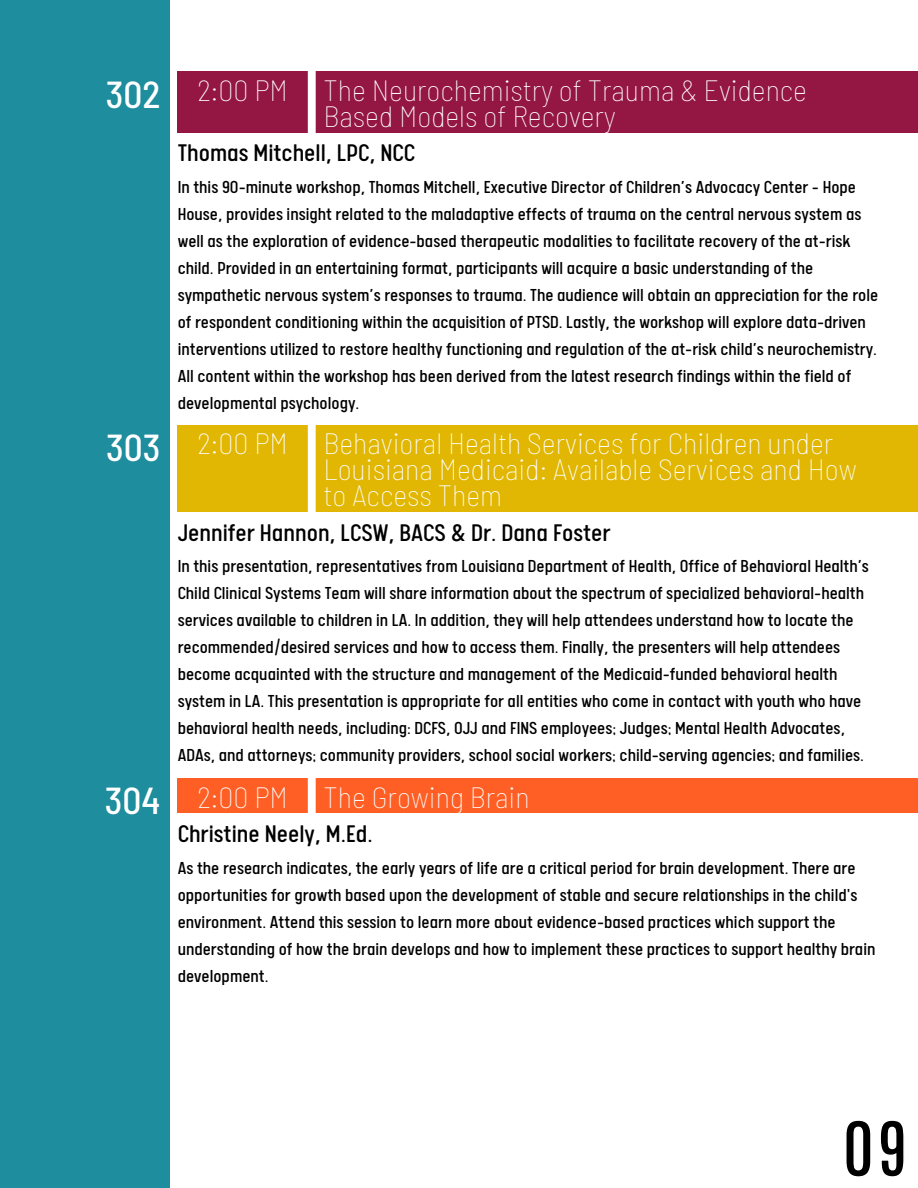
<style>
.page{position:relative;width:918px;height:1188px;background:#fff}
.page>*{position:absolute;margin:0;border:0;box-sizing:border-box;transform-origin:0 0}
.t1{font:700 64.65px "Antonio";color:#000}
.t2{font:100 semi-condensed 30px/25.8px "Barlow";color:#fff}
.t3{font:27px "Calps";color:#000}
.t4{font:19.5px/27px "Calps";color:#000}
.s1{font-weight:500;font-size:37.5px}
</style>
<div class="page">
<div style="left:0;top:72px;width:918px;height:61px;background:#941643"></div>
<div style="left:0;top:425px;width:918px;height:86px;background:#e1b703"></div>
<div style="left:0;top:778px;width:918px;height:35px;background:#ff5f24"></div>
<div style="left:1px;top:0;width:176px;height:1188px;background:#fff"></div>
<div style="left:0;top:0;width:169px;height:1188px;background:#1e8d9e"></div>
<div style="left:308px;top:0;width:8px;height:1188px;background:#fff"></div>
<h2 class="t2" style="left:324px;top:76px;width:485px;text-indent:-218px"><span class="s1">302</span> 2:00 PM The Neurochemistry of Trauma &amp; Evidence<br>Based Models of Recovery</h2>
<h3 class="t3" style="left:178px;top:142px;width:239px">Thomas Mitchell, LPC, NCC</h3>
<p class="t4" style="left:178px;top:176px;width:702px">In this 90-minute workshop, Thomas Mitchell, Executive Director of Children’s Advocacy Center – Hope House, provides insight related to the maladaptive effects of trauma on the central nervous system as well as the exploration of evidence-based therapeutic modalities to facilitate recovery of the at-risk child. Provided in an entertaining format, participants will acquire a basic understanding of the sympathetic nervous system’s responses to trauma. The audience will obtain an appreciation for the role of respondent conditioning within the acquisition of PTSD. Lastly, the workshop will explore data-driven interventions utilized to restore healthy functioning and regulation of the at-risk child’s neurochemistry.<br>All content within the workshop has been derived from the latest research findings within the field of developmental psychology.</p>
<h2 class="t2" style="left:324px;top:429px;width:535px;text-indent:-218px"><span class="s1">303</span> 2:00 PM Behavioral Health Services for Children under<br>Louisiana Medicaid: Available Services and How to Access Them</h2>
<h3 class="t3" style="left:178px;top:521px;width:434px">Jennifer Hannon, LCSW, BACS &amp; Dr. Dana Foster</h3>
<p class="t4" style="left:178px;top:555px;width:693px">In this presentation, representatives from Louisiana Department of Health, Office of Behavioral Health’s Child Clinical Systems Team will share information about the spectrum of specialized behavioral-health services available to children in LA. In addition, they will help attendees understand how to locate the recommended/desired services and how to access them. Finally, the presenters will help attendees become acquainted with the structure and management of the Medicaid-funded behavioral health system in LA. This presentation is appropriate for all entities who come in contact with youth who have behavioral health needs, including: DCFS, OJJ and FINS employees; Judges; Mental Health Advocates, ADAs, and attorneys; community providers, school social workers; child-serving agencies; and families.</p>
<h2 class="t2" style="left:105px;top:783px;width:426px"><span class="s1">304</span> 2:00 PM The Growing Brain</h2>
<h3 class="t3" style="left:178px;top:823px;width:197px">Christine Neely, M.Ed.</h3>
<p class="t4" style="left:178px;top:857px;width:699px">As the research indicates, the early years of life are a critical period for brain development. There are opportunities for growth based upon the development of stable and secure relationships in the child's environment. Attend this session to learn more about evidence-based practices which support the understanding of how the brain develops and how to implement these practices to support healthy brain development.</p>
<h1 class="t1" style="left:843px;top:1102px;width:67px">09</h1>
</div>
